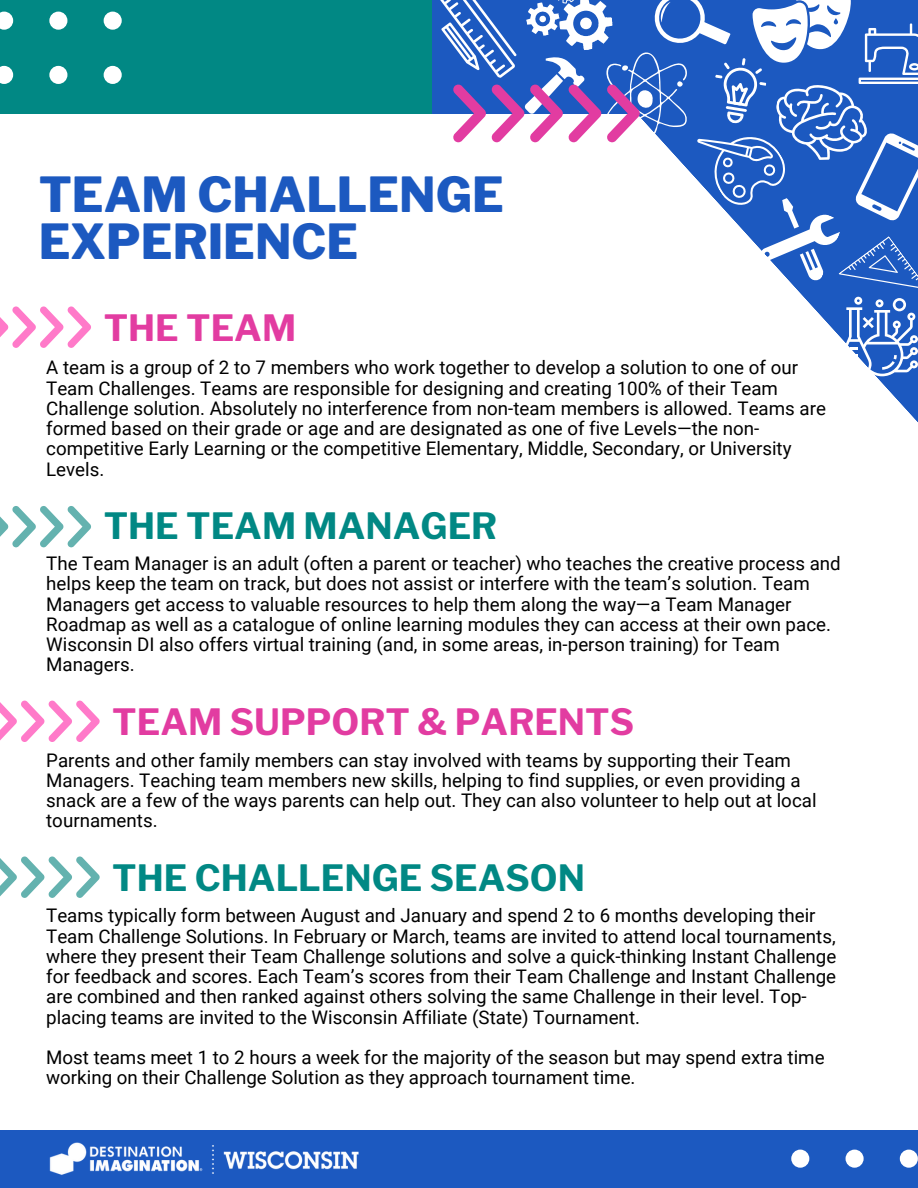
<style>
.page{position:relative;width:918px;height:1188px;background:#fff}
.page>*{position:absolute;margin:0;border:0;box-sizing:border-box;transform-origin:0 0}
.t1{font:800 48px/47.2px "Libre Franklin";color:#1c59c0}
.t2{font:700 36px "Libre Franklin";color:#018884}
.t3{font:700 36px "Libre Franklin";color:#e23ca1}
.t4{font:18.75px/20.2px "Roboto";color:#000}
</style>
<div class="page">
<div style="left:0;top:0;width:431px;height:401px;background:#018884"></div>
<div style="left:0;top:114px;width:637px;height:788px;background:#fff"></div>
<svg style="left:0;top:11px;width:122px;height:73px"></svg>
<svg style="left:431px;top:0;width:487px;height:376px"></svg>
<svg style="left:0;top:306px;width:91px;height:42px"></svg>
<svg style="left:0;top:506px;width:91px;height:41px"></svg>
<svg style="left:0;top:700px;width:100px;height:42px"></svg>
<svg style="left:0;top:856px;width:100px;height:42px"></svg>
<div style="left:0;top:1131px;width:918px;height:57px;background:#1c59c0"></div>
<svg style="left:791px;top:1150px;width:127px;height:18px"></svg>
<img style="left:49px;top:1142px;width:310px;height:33px">
<p class="t1" style="left:39px;top:171px;width:467px">TEAM CHALLENGE<br>EXPERIENCE</p>
<p class="t3" style="left:104px;top:306px;width:194px">THE TEAM</p>
<p class="t4" style="left:46px;top:358px;width:781px">A team is a group of 2 to 7 members who work together to develop a solution to one of our Team Challenges. Teams are responsible for designing and creating 100% of their Team Challenge solution. Absolutely no interference from non-team members is allowed. Teams are formed based on their grade or age and are designated as one of five Levels—the non&shy;competitive Early Learning or the competitive Elementary, Middle, Secondary, or University Levels.</p>
<p class="t2" style="left:104px;top:504px;width:395px">THE TEAM MANAGER</p>
<p class="t4" style="left:46px;top:554px;width:796px">The Team Manager is an adult (often a parent or teacher) who teaches the creative process and helps keep the team on track, but does not assist or interfere with the team’s solution. Team Managers get access to valuable resources to help them along the way—a Team Manager Roadmap as well as a catalogue of online learning modules they can access at their own pace.<br>Wisconsin DI also offers virtual training (and, in some areas, in-person training) for Team Managers.</p>
<p class="t3" style="left:112px;top:700px;width:523px">TEAM SUPPORT &amp; PARENTS</p>
<p class="t4" style="left:46px;top:750px;width:772px">Parents and other family members can stay involved with teams by supporting their Team Managers. Teaching team members new skills, helping to find supplies, or even providing a snack are a few of the ways parents can help out. They can also volunteer to help out at local tournaments.</p>
<p class="t2" style="left:112px;top:856px;width:474px">THE CHALLENGE SEASON</p>
<p class="t4" style="left:46px;top:906px;width:792px">Teams typically form between August and January and spend 2 to 6 months developing their Team Challenge Solutions. In February or March, teams are invited to attend local tournaments, where they present their Team Challenge solutions and solve a quick-thinking Instant Challenge for feedback and scores. Each Team’s scores from their Team Challenge and Instant Challenge are combined and then ranked against others solving the same Challenge in their level. Top&shy;placing teams are invited to the Wisconsin Affiliate (State) Tournament.</p>
<p class="t4" style="left:46px;top:1048px;width:780px">Most teams meet 1 to 2 hours a week for the majority of the season but may spend extra time working on their Challenge Solution as they approach tournament time.</p>
</div>
